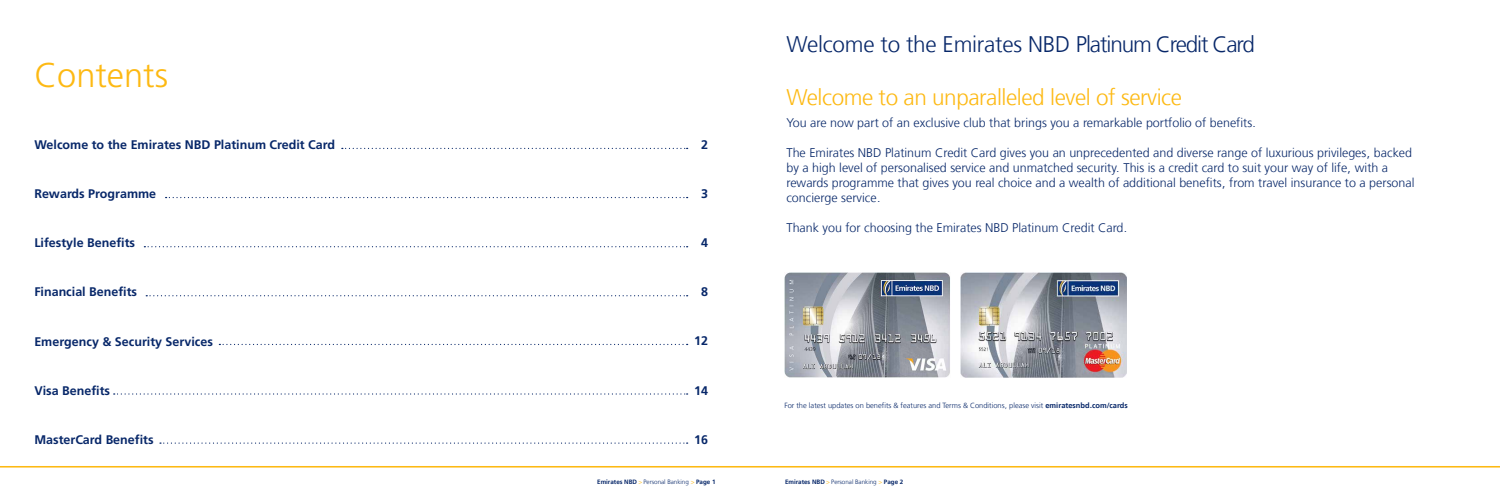
<style>
.page{position:relative;width:1500px;height:500px;background:#fff}
.page>*{position:absolute;margin:0;border:0;box-sizing:border-box;transform-origin:0 0}
.t1{font:300 34.38px "Frutiger";color:#fdb913}
.t2{font:300 22.5px "Frutiger LT Arabic 45";letter-spacing:-.01em;color:#072769}
.t3{font:300 22.5px "Frutiger LT Arabic 45";letter-spacing:-.02em;color:#fdb913}
.t4{font:300 12.5px/15px "Frutiger LT Arabic 45";color:#072769}
.t5{font:700 12.5px "Frutiger";color:#072769}
.t6{font:300 7.5px "Frutiger LT Arabic 45";color:#072769}
.t7{font:700 6.25px "Frutiger LT Arabic 65";color:#072769}
.s1{font-family:"Frutiger LT Arabic 65";font-weight:700}
.s2{font-family:"Frutiger LT Arabic 45";font-weight:300;color:#fdb913}
.s3{font-family:"Frutiger LT Arabic 45";font-weight:300}
</style>
<div class="page">
<svg style="left:342px;top:148px;width:346px;height:1px"></svg>
<svg style="left:166px;top:197px;width:522px;height:1px"></svg>
<svg style="left:144px;top:246px;width:544px;height:1px"></svg>
<svg style="left:146px;top:295px;width:542px;height:1px"></svg>
<svg style="left:114px;top:393px;width:574px;height:2px"></svg>
<svg style="left:160px;top:442px;width:528px;height:2px"></svg>
<svg style="left:219px;top:344px;width:469px;height:1px"></svg>
<img style="left:960px;top:273px;width:166px;height:104px">
<img style="left:784px;top:273px;width:166px;height:104px">
<hr style="left:750px;top:466px;width:750px;height:2px;background:#fdb913">
<hr style="left:0;top:466px;width:750px;height:2px;background:#fdb913">
<h1 class="t1" style="left:34px;top:55px;width:135px">Contents</h1>
<p class="t5" style="left:34px;top:137px;width:302px">Welcome to the Emirates NBD Platinum Credit Card</p>
<p class="t5" style="left:701px;top:137px;width:8px">2</p>
<p class="t5" style="left:34px;top:186px;width:123px">Rewards Programme</p>
<p class="t5" style="left:701px;top:186px;width:8px">3</p>
<p class="t5" style="left:34px;top:236px;width:102px">Lifestyle Benefits</p>
<p class="t5" style="left:701px;top:236px;width:8px">4</p>
<p class="t5" style="left:34px;top:285px;width:104px">Financial Benefits</p>
<p class="t5" style="left:701px;top:285px;width:8px">8</p>
<p class="t5" style="left:34px;top:334px;width:180px">Emergency &amp; Security Services</p>
<p class="t5" style="left:694px;top:333px;width:15px">12</p>
<p class="t5" style="left:34px;top:383px;width:77px">Visa Benefits</p>
<p class="t5" style="left:694px;top:383px;width:15px">14</p>
<p class="t5" style="left:34px;top:432px;width:121px">MasterCard Benefits</p>
<p class="t5" style="left:694px;top:432px;width:15px">16</p>
<h2 class="t2" style="left:786px;top:26px;width:470px">Welcome to the Emirates NBD Platinum Credit Card</h2>
<h2 class="t3" style="left:786px;top:80px;width:397px">Welcome to an unparalleled level of service</h2>
<p class="t4" style="left:786px;top:115px;width:471px">You are now part of an exclusive club that brings you a remarkable portfolio of benefits.</p>
<p class="t4" style="left:786px;top:145px;width:630px">The Emirates NBD Platinum Credit Card gives you an unprecedented and diverse range of luxurious privileges, backed by a high level of personalised service and unmatched security. This is a credit card to suit your way of life, with a rewards programme that gives you real choice and a wealth of additional benefits, from travel insurance to a personal concierge service.</p>
<p class="t4" style="left:786px;top:220px;width:343px">Thank you for choosing the Emirates NBD Platinum Credit Card.</p>
<p class="t6" style="left:784px;top:400px;width:345px">For the latest updates on benefits &amp; features and Terms &amp; Conditions, please visit <span class="s1">emiratesnbd.com/cards</span></p>
<p class="t7" style="left:597px;top:477px;width:120px">Emirates NBD <span class="s2">&gt;</span> <span class="s3">Personal Banking</span> <span class="s2">&gt;</span> Page 1</p>
<p class="t7" style="left:785px;top:477px;width:120px">Emirates NBD <span class="s2">&gt;</span> <span class="s3">Personal Banking</span> <span class="s2">&gt;</span> Page 2</p>
</div>
